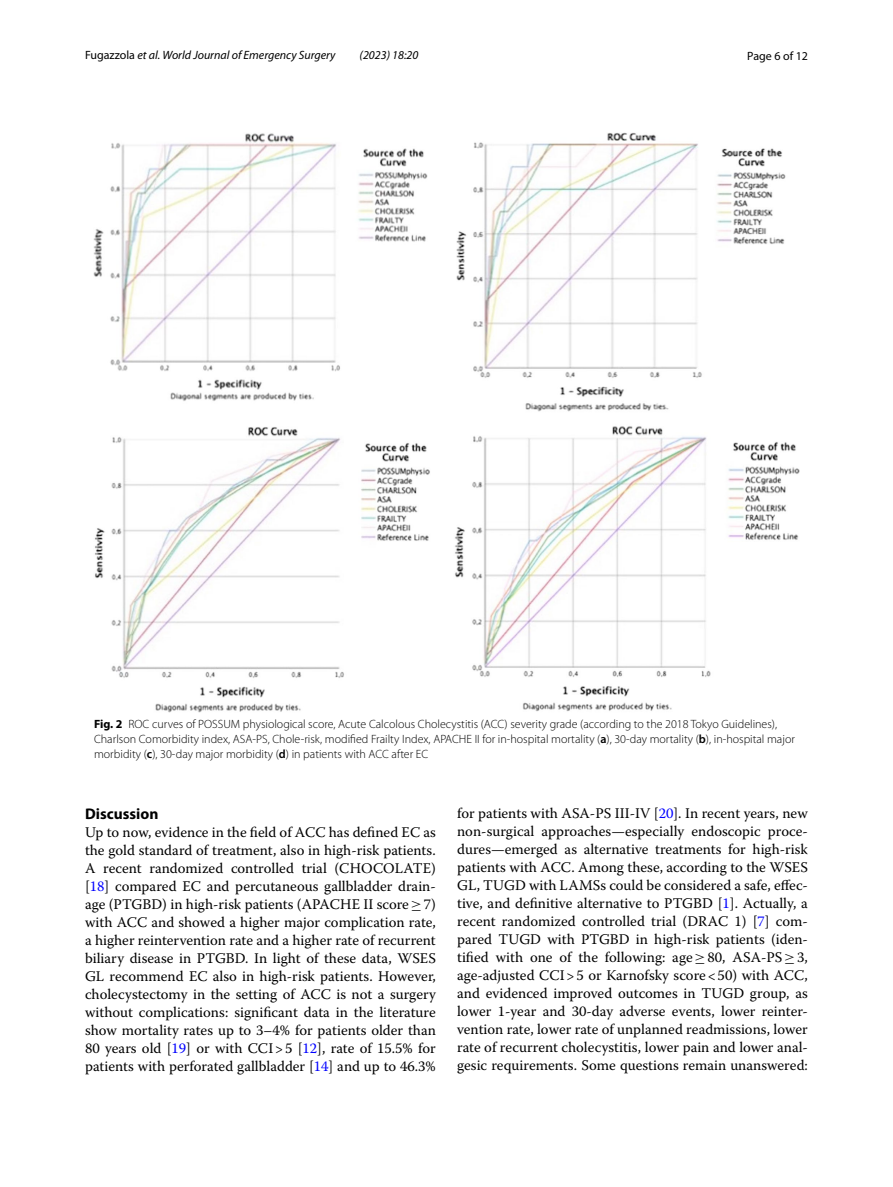
<style>
.page{position:relative;width:893px;height:1187px;background:#fff}
.page>*{position:absolute;margin:0;border:0;box-sizing:border-box;transform-origin:0 0}
.t1{font:700 15.45px "Myriad Pro";color:#000}
.t2{font:14.7px/18px "Warnock Pro";color:#000;text-align:justify}
.t3{font:300 12px/15px "Myriad Pro";color:#000}
.t4{font:italic 12px "Myriad Pro";color:#000}
.t5{font:12px "Myriad Pro";color:#000}
.s1{font-style:normal}
.s2{font-weight:700}
.s3{font-weight:600}
.s4{color:#00f}
.s5{font-family:"MTSY"}
</style>
<div class="page">
<img style="left:94px;top:133px;width:705px;height:579px">
<p class="t4" style="left:85px;top:48px;width:252px"><span class="s1">Fugazzola</span> et al. World Journal of Emergency Surgery</p>
<p class="t4" style="left:360px;top:48px;width:60px">(2023) 18:20</p>
<p class="t5" style="left:747px;top:48px;width:62px">Page 6 of 12</p>
<p class="t3" style="left:94px;top:716px;width:702px"><span class="s2">Fig. 2</span> ROC curves of POSSUM physiological score, Acute Calcolous Cholecystitis (ACC) severity grade (according to the 2018 Tokyo Guidelines),<br>Charlson Comorbidity index, ASA-PS, Chole-risk, modified Frailty Index, APACHE II for in-hospital mortality (<span class="s3">a</span>), 30-day mortality (<span class="s3">b</span>), in-hospital major morbidity (<span class="s3">c</span>), 30-day major morbidity (<span class="s3">d</span>) in patients with ACC after EC</p>
<p class="t1" style="left:85px;top:803px;width:75px">Discussion</p>
<p class="t2" style="left:85px;top:822px;width:352px">Up to now, evidence in the field of ACC has defined EC as the gold standard of treatment, also in high-risk patients.<br>A recent randomized controlled trial (CHOCOLATE) [<span class="s4">18</span>] compared EC and percutaneous gallbladder drain&shy;age (PTGBD) in high-risk patients (APACHE II score<span class="s5">≥</span>7) with ACC and showed a higher major complication rate, a higher reintervention rate and a higher rate of recurrent biliary disease in PTGBD. In light of these data, WSES GL recommend EC also in high-risk patients. However, cholecystectomy in the setting of ACC is not a surgery without complications: significant data in the literature show mortality rates up to 3–4% for patients older than 80 years old [<span class="s4">19</span>] or with CCI&gt;5 [<span class="s4">12</span>], rate of 15.5% for patients with perforated gallbladder [<span class="s4">14</span>] and up to 46.3%</p>
<p class="t2" style="left:457px;top:803px;width:352px">for patients with ASA-PS III-IV [<span class="s4">20</span>]. In recent years, new non-surgical approaches—especially endoscopic proce&shy;dures—emerged as alternative treatments for high-risk patients with ACC. Among these, according to the WSES GL, TUGD with LAMSs could be considered a safe, effec&shy;tive, and definitive alternative to PTGBD [<span class="s4">1</span>]. Actually, a recent randomized controlled trial (DRAC 1) [<span class="s4">7</span>] com&shy;pared TUGD with PTGBD in high-risk patients (iden&shy;tified with one of the following: age<span class="s5">≥</span>80, ASA-PS<span class="s5">≥</span>3, age-adjusted CCI&gt;5 or Karnofsky score&lt;50) with ACC, and evidenced improved outcomes in TUGD group, as lower 1-year and 30-day adverse events, lower reinter&shy;vention rate, lower rate of unplanned readmissions, lower rate of recurrent cholecystitis, lower pain and lower anal&shy;gesic requirements. Some questions remain unanswered:</p>
</div>
